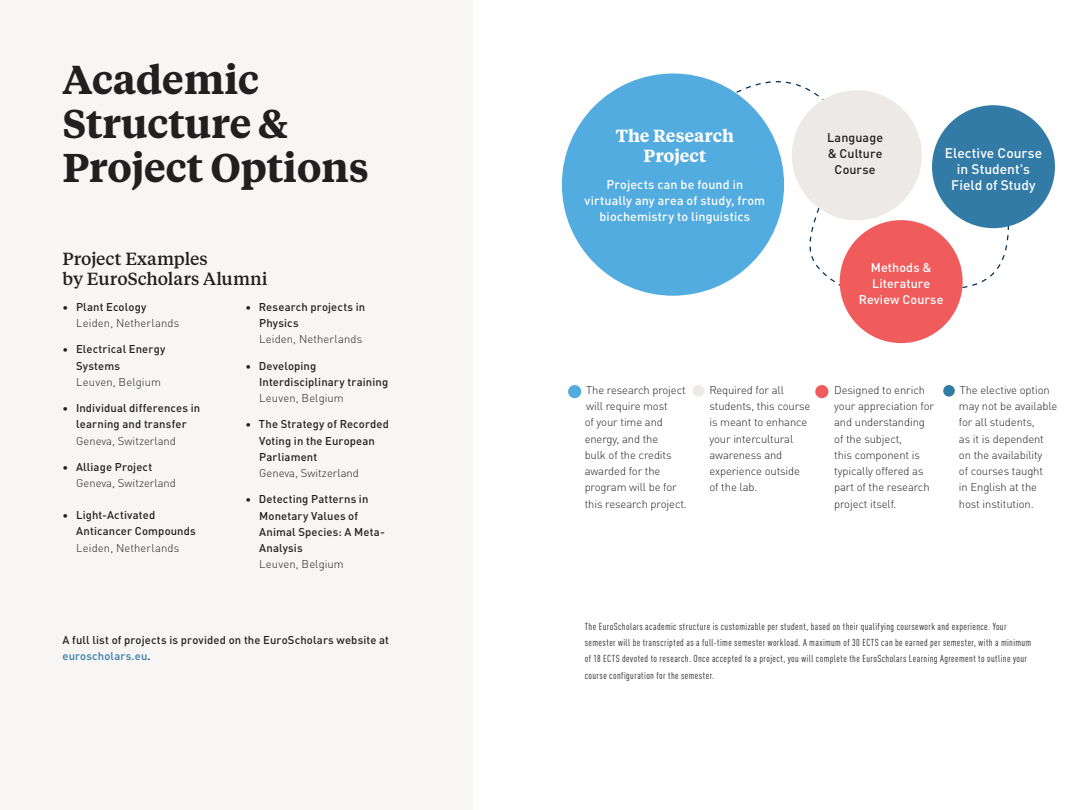
<style>
.page{position:relative;width:1080px;height:810px;background:#fff}
.page>*{position:absolute;margin:0;border:0;box-sizing:border-box;transform-origin:0 0}
.t1{font:600 40px/43.8px "Tiempos Text";letter-spacing:-.01em;color:#231f20}
.t2{font:500 17.5px/20px "Tiempos Text";color:#231f20}
.t3{font:600 17.5px/20px "Tiempos Text";color:#fff;text-align:center}
.h3_white{font:500 13.75px/16.2px "DIN Pro";color:#fff;text-align:center}
.h3_white-2{font:500 12.5px/16.2px "DIN Pro";letter-spacing:.005em;color:#fff;text-align:center}
.t4{font:500 12.5px/16.2px "DIN Pro";letter-spacing:.01em;color:#231f20;text-align:center}
.body{font:300 11.25px/16.2px "DIN Pro";letter-spacing:-.01em;color:#231f20}
.t5{font:500 11.25px/16.2px "DIN Pro";letter-spacing:.01em;color:#231f20}
.body-2{font:300 11.25px/16.2px "DIN Pro";letter-spacing:.01em;color:#231f20}
.pro_tip{font:condensed 10px/16.2px "DIN Pro";letter-spacing:.045em;color:#231f20}
.s1{font-weight:500}
.s2{font-weight:300}
.s3{color:#327ba7}
</style>
<div class="page">
<svg style="left:729px;top:81px;width:95px;height:46px"></svg>
<svg style="left:807px;top:197px;width:46px;height:97px"></svg>
<svg style="left:953px;top:213px;width:57px;height:77px"></svg>
<div style="left:0;top:0;width:473px;height:810px;background:#f7f6f5"></div>
<div style="left:562px;top:73px;width:222px;height:223px;background:#53ace0;border-radius:50%"></div>
<div style="left:792px;top:90px;width:130px;height:130px;background:#ece9e7;border-radius:50%"></div>
<div style="left:840px;top:220px;width:123px;height:123px;background:#f05c5c;border-radius:50%"></div>
<div style="left:932px;top:105px;width:123px;height:123px;background:#327ba7;border-radius:50%"></div>
<div style="left:568px;top:385px;width:13px;height:13px;background:#53ace0;border-radius:50%"></div>
<div style="left:693px;top:385px;width:11px;height:12px;background:#ece9e7;border-radius:50%"></div>
<div style="left:815px;top:385px;width:13px;height:13px;background:#f05c5c;border-radius:50%"></div>
<div style="left:943px;top:385px;width:12px;height:12px;background:#327ba7;border-radius:50%"></div>
<p class="t1" style="left:62px;top:56px;width:308px">Academic<br>Structure &amp;<br>Project Options</p>
<p class="t2" style="left:62px;top:248px;width:207px">Project Examples<br>by EuroScholars Alumni</p>
<p class="body-2" style="left:76px;top:298px;width:105px;text-indent:-14px"><span class="s1">• Plant Ecology<br></span>Leiden, Netherlands</p>
<p class="t5" style="left:76px;top:341px;width:91px;text-indent:-14px">• Electrical Energy<br>Systems<br><span class="s2">Leuven, Belgium</span></p>
<p class="t5" style="left:76px;top:399px;width:125px;text-indent:-14px">• Individual differences in learning and transfer<br><span class="s2">Geneva, Switzerland</span></p>
<p class="body" style="left:76px;top:458px;width:101px;text-indent:-14px"><span class="s1">• Alliage Project<br></span>Geneva, Switzerland</p>
<p class="t5" style="left:76px;top:506px;width:121px;text-indent:-14px">• Light-Activated<br>Anticancer Compounds<br><span class="s2">Leiden, Netherlands</span></p>
<p class="t5" style="left:259px;top:298px;width:108px;text-indent:-14px">• Research projects in<br>Physics<br><span class="s2">Leiden, Netherlands</span></p>
<p class="t5" style="left:259px;top:357px;width:130px;text-indent:-14px">• Developing<br>Interdisciplinary training<br><span class="s2">Leuven, Belgium</span></p>
<p class="t5" style="left:259px;top:416px;width:131px;text-indent:-14px">• The Strategy of Recorded<br>Voting in the European<br>Parliament<br><span class="s2">Geneva, Switzerland</span></p>
<p class="t5" style="left:259px;top:491px;width:127px;text-indent:-14px">• Detecting Patterns in<br>Monetary Values of<br>Animal Species: A Meta-<br>Analysis<br><span class="s2">Leuven, Belgium</span></p>
<p class="t5" style="left:62px;top:631px;width:328px">A full list of projects is provided on the EuroScholars website at <span class="s3">euroscholars.eu</span>.</p>
<p class="t3" style="left:616px;top:125px;width:120px">The Research<br>Project</p>
<p class="h3_white-2" style="left:585px;top:175px;width:182px">Projects can be found in virtually any area of study, from biochemistry to linguistics</p>
<p class="t4" style="left:827px;top:128px;width:58px">Language &amp; Culture<br>Course</p>
<p class="h3_white" style="left:945px;top:144px;width:99px">Elective Course in Student's<br>Field of Study</p>
<p class="h3_white-2" style="left:859px;top:258px;width:86px">Methods &amp;<br>Literature<br>Review Course</p>
<p class="body" style="left:585px;top:381px;width:104px">The research project will require most<br>of your time and energy, and the<br>bulk of the credits awarded for the program will be for this research project.</p>
<p class="body" style="left:709px;top:381px;width:102px">Required for all students, this course is meant to enhance your intercultural awareness and experience outside of the lab.</p>
<p class="body" style="left:834px;top:381px;width:101px">Designed to enrich your appreciation for and understanding of the subject,<br>this component is typically offered as part of the research project itself.</p>
<p class="body" style="left:959px;top:381px;width:100px">The elective option may not be available for all students,<br>as it is dependent on the availability<br>of courses taught<br>in English at the host institution.</p>
<p class="pro_tip" style="left:585px;top:618px;width:448px">The EuroScholars academic structure is customizable per student, based on their qualifying coursework and experience. Your semester will be transcripted as a full-time semester workload. A maximum of 30 ECTS can be earned per semester, with a minimum of 18 ECTS devoted to research. Once accepted to a project, you will complete the EuroScholars Learning Agreement to outline your course configuration for the semester.</p>
</div>
